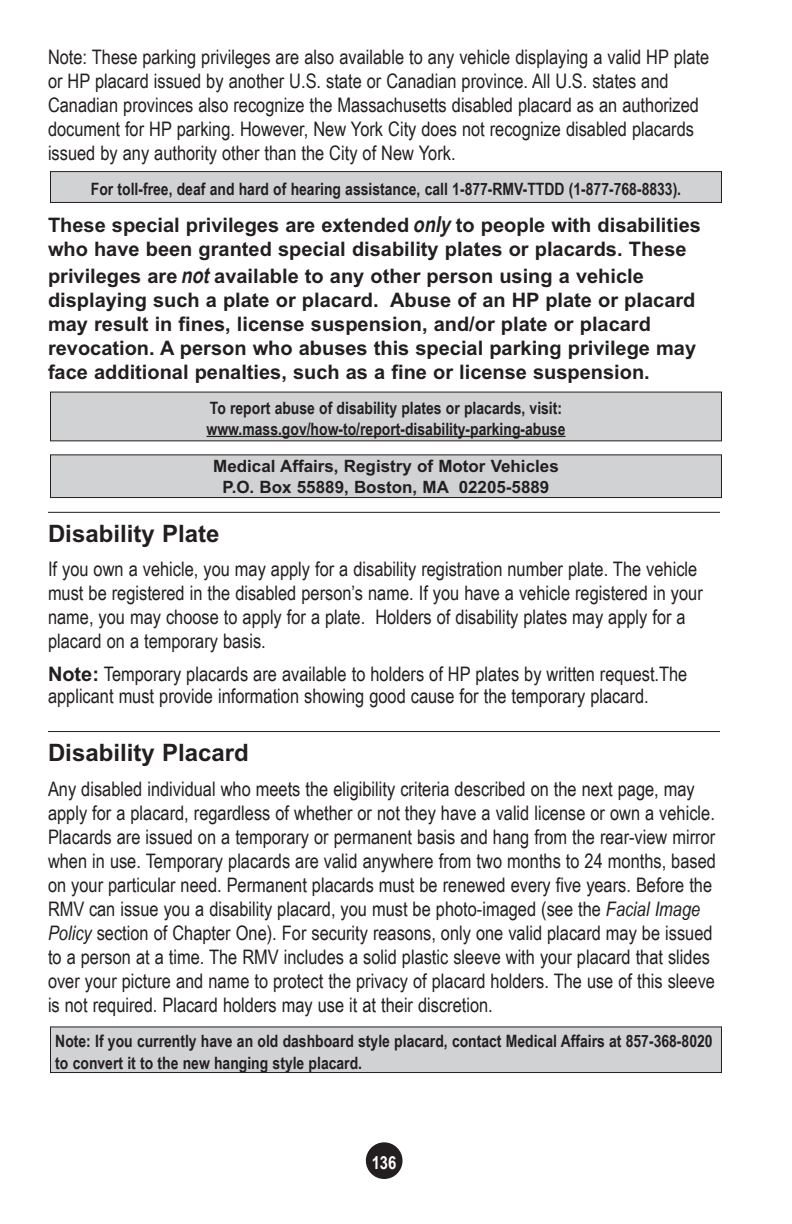
<style>
.page{position:relative;width:792px;height:1224px;background:#fff}
.page>*{position:absolute;margin:0;border:0;box-sizing:border-box;transform-origin:0 0}
.head_2_-_H3{font:700 24px "Arial";color:#231f20}
.body_text_-_P{font:20px/24px "Arial Narrow";color:#231f20}
.body_text_-_P-2{font:700 20px/24px "Arial";color:#231f20}
.t1{font:700 18px "Arial Narrow";color:#fff}
.sidebar_-_P{font:700 17px/20.4px "Arial Narrow";color:#231f20}
.address_phone_-_P{font:700 17px "Arial";color:#231f20}
.s1{font-family:"Arial Narrow";font-style:italic;font-size:22px}
.s2{font-family:"Arial";font-weight:700}
.s3{font-style:italic}
</style>
<div class="page">
<div style="left:367px;top:1143px;width:35px;height:35px;background:#231f20;border-radius:50%"></div>
<div style="left:366px;top:1142px;width:37px;height:37px;border:2px solid #231f20;border-radius:50%"></div>
<hr style="left:48px;top:512px;width:672px;height:1px;background:#231f20">
<hr style="left:48px;top:731px;width:672px;height:1px;background:#231f20">
<div style="left:50px;top:172px;width:672px;height:30px;background:#d1d2d4"></div>
<div style="left:50px;top:171px;width:672px;height:32px;border:1px solid #231f20"></div>
<div style="left:50px;top:392px;width:672px;height:49px;background:#d1d2d4"></div>
<hr style="left:207px;top:436px;width:358px;height:1px;background:#231f20">
<div style="left:50px;top:455px;width:672px;height:43px;background:#d1d2d4"></div>
<div style="left:50px;top:454px;width:672px;height:44px;border:1px solid #231f20"></div>
<div style="left:50px;top:1027px;width:672px;height:46px;background:#d1d2d4"></div>
<div style="left:50px;top:1026px;width:672px;height:47px;border:1px solid #231f20"></div>
<p class="body_text_-_P" style="left:48px;top:44px;width:663px">Note: These parking privileges are also available to any vehicle displaying a valid HP plate or HP placard issued by another U.S. state or Canadian province. All U.S. states and Canadian provinces also recognize the Massachusetts disabled placard as an authorized document for HP parking. However, New York City does not recognize disabled placards issued by any authority other than the City of New York.</p>
<p class="sidebar_-_P" style="left:91px;top:178px;width:592px">For toll-free, deaf and hard of hearing assistance, call 1-877-RMV-TTDD (1-877-768-8833).</p>
<p class="body_text_-_P-2" style="left:48px;top:214px;width:654px">These special privileges are extended <span class="s1">only</span>to people with disabilities who have been granted special disability plates or placards. These</p>
<p class="body_text_-_P-2" style="left:48px;top:264px;width:650px">privileges are <span class="s1">not</span>available to any other person using a vehicle displaying such a plate or placard. Abuse of an HP plate or placard may result in fines, license suspension, and/or plate or placard revocation. A person who abuses this special parking privilege may face additional penalties, such as a fine or license suspension.</p>
<p class="sidebar_-_P" style="left:207px;top:397px;width:360px">To report abuse of disability plates or placards, visit: www.mass.gov/how-to/report-disability-parking-abuse</p>
<p class="address_phone_-_P" style="left:213px;top:455px;width:347px">Medical Affairs, Registry of Motor Vehicles</p>
<p class="address_phone_-_P" style="left:223px;top:475px;width:328px">P.O. Box 55889, Boston, MA 02205-5889</p>
<h3 class="head_2_-_H3" style="left:48px;top:517px;width:173px">Disability Plate</h3>
<p class="body_text_-_P" style="left:48px;top:557px;width:656px">If you own a vehicle, you may apply for a disability reg is tra tion number plate. The vehicle must be registered in the disabled person’s name. If you have a vehicle registered in your name, you may choose to apply for a plate. Holders of disability plates may apply for a placard on a temporary basis.</p>
<p class="body_text_-_P" style="left:48px;top:662px;width:641px;line-height:22px"><span class="s2">Note:</span> Temporary placards are available to holders of HP plates by written request.The applicant must provide information showing good cause for the temporary placard.</p>
<h3 class="head_2_-_H3" style="left:48px;top:737px;width:202px">Disability Placard</h3>
<p class="body_text_-_P" style="left:48px;top:776px;width:669px">Any disabled individual who meets the eligibility criteria described on the next page, may apply for a placard, regardless of whether or not they have a valid license or own a vehicle.<br>Placards are issued on a temporary or permanent basis and hang from the rear-view mirror when in use. Temporary placards are valid anywhere from two months to 24 months, based on your particular need. Permanent placards must be renewed every five years. Before the RMV can issue you a disability placard, you must be photo-imaged (see the <span class="s3">Facial Image Policy</span> section of Chapter One). For security reasons, only one valid placard may be issued to a person at a time. The RMV includes a solid plastic sleeve with your placard that slides over your picture and name to protect the privacy of placard holders. The use of this sleeve is not required. Placard holders may use it at their discretion.</p>
<p class="sidebar_-_P" style="left:55px;top:1029px;width:659px;line-height:22px">Note: If you currently have an old dashboard style placard, contact Medical Affairs at 857-368-8020 to convert it to the new hanging style placard.</p>
<p class="t1" style="left:372px;top:1149px;width:26px">136</p>
</div>
